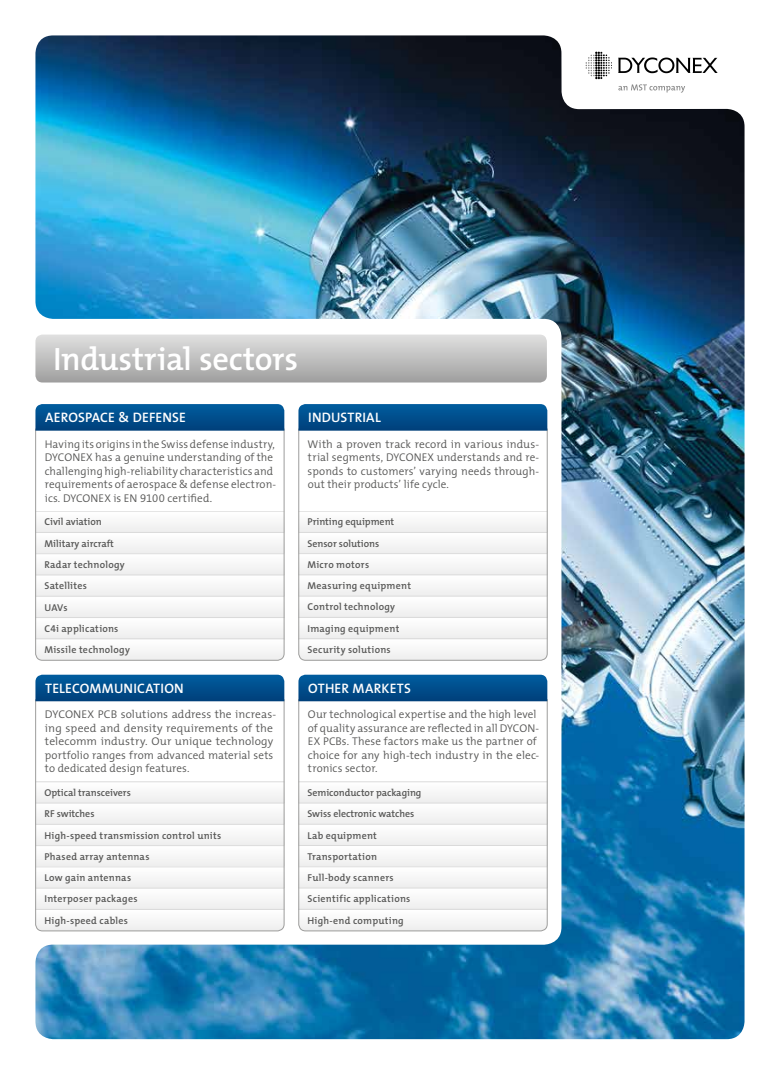
<style>
.page{position:relative;width:780px;height:1074px;background:#fff}
.page>*{position:absolute;margin:0;border:0;box-sizing:border-box;transform-origin:0 0}
.t1{font:600 32.5px "The Mix";letter-spacing:-.01em;color:#fff}
.t2{font:600 13.75px "The Mix";letter-spacing:.01em;color:#fff}
.t3{font:300 11.25px/13.5px "The Mix";letter-spacing:.005em;color:#575756}
.t4{font:600 10px/21.2px "The Mix";letter-spacing:.02em;color:#575756}
.s1{font-family:"The Mix Semi Light Expert";font-weight:400}
.s2{font-family:"The Mix Semi Bold Expert";font-weight:400}
</style>
<div class="page">
<img style="left:35px;top:35px;width:709px;height:1004px">
<svg style="left:618px;top:57px;width:99px;height:16px"></svg>
<svg style="left:585px;top:52px;width:27px;height:27px"></svg>
<svg style="left:618px;top:84px;width:67px;height:9px"></svg>
<svg style="left:35px;top:404px;width:249px;height:27px;background:#05518e"></svg>
<svg style="left:298px;top:404px;width:249px;height:27px;background:#05518e"></svg>
<svg style="left:35px;top:674px;width:249px;height:27px;background:#075390"></svg>
<svg style="left:298px;top:674px;width:249px;height:27px;background:#075390"></svg>
<h1 class="t1" style="left:53px;top:332px;width:246px">Industrial sectors</h1>
<p class="t2" style="left:45px;top:406px;width:142px">AEROSPACE &amp; DEFENSE</p>
<p class="t2" style="left:308px;top:406px;width:74px">INDUSTRIAL</p>
<p class="t3" style="left:45px;top:437px;width:233px">Having its origins in the Swiss defense industry, DYCONEX has a genuine understanding of the challenging high-reliability characteristics and requirements of aerospace &amp; defense electron&shy;ics. DYCONEX is EN <span class="s1">9100</span> certified.</p>
<p class="t4" style="left:44px;top:511px;width:87px">Civil aviation<br>Military aircraft<br>Radar technology<br>Satellites<br>UAVs<br>C<span class="s2">4</span>i applications<br>Missile technology</p>
<p class="t3" style="left:307px;top:437px;width:233px;text-align:justify">With a proven track record in various indus&shy;trial segments, DYCONEX understands and re&shy;sponds to customers’ varying needs through&shy;out their products’ life cycle.</p>
<p class="t4" style="left:307px;top:511px;width:105px">Printing equipment<br>Sensor solutions<br>Micro motors<br>Measuring equipment<br>Control technology<br>Imaging equipment<br>Security solutions</p>
<p class="t2" style="left:45px;top:677px;width:140px">TELECOMMUNICATION</p>
<p class="t2" style="left:308px;top:677px;width:104px">OTHER MARKETS</p>
<p class="t3" style="left:45px;top:707px;width:233px">DYCONEX PCB solutions address the increas&shy;ing speed and density requirements of the telecomm industry. Our unique technology portfolio ranges from advanced material sets to dedicated design features.</p>
<p class="t4" style="left:44px;top:782px;width:178px">Optical transceivers<br>RF switches<br>High-speed transmission control units<br>Phased array antennas<br>Low gain antennas<br>Interposer packages<br>High-speed cables</p>
<p class="t3" style="left:308px;top:707px;width:233px">Our technological expertise and the high level of quality assurance are reflected in all DYCON-EX PCBs. These factors make us the partner of choice for any high-tech industry in the elec&shy;tronics sector.</p>
<p class="t4" style="left:307px;top:782px;width:115px">Semiconductor packaging<br>Swiss electronic watches<br>Lab equipment<br>Transportation<br>Full-body scanners<br>Scientific applications<br>High-end computing</p>
</div>
